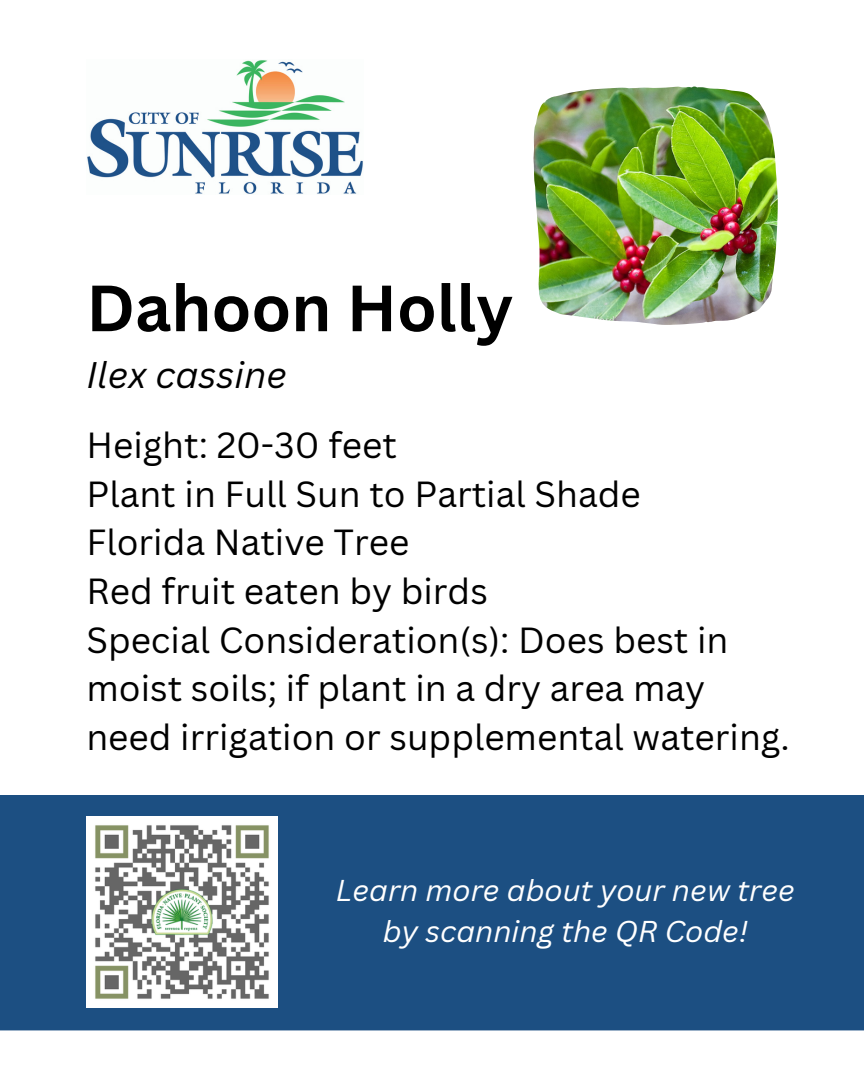
<style>
.page{position:relative;width:864px;height:1080px;background:#fff}
.page>*{position:absolute;margin:0;border:0;box-sizing:border-box;transform-origin:0 0}
.t1{font:700 63.9px "Canva Sans";color:#000}
.t2{font:italic 36px "Canva Sans";color:#000}
.t3{font:35.4px/48.6px "Canva Sans";color:#000}
.t4{font:italic 29.4px/40.5px "Canva Sans";color:#fff;text-align:center}
</style>
<div class="page">
<img style="left:87px;top:60px;width:276px;height:134px">
<img style="left:534px;top:86px;width:244px;height:239px">
<div style="left:0;top:795px;width:864px;height:235px;background:#1c4f82"></div>
<img style="left:86px;top:817px;width:192px;height:191px">
<h1 class="t1" style="left:86px;top:263px;width:428px">Dahoon Holly</h1>
<p class="t2" style="left:86px;top:350px;width:202px">Ilex cassine</p>
<p class="t3" style="left:86px;top:420px;width:705px">Height: 20-30 feet<br>Plant in Full Sun to Partial Shade<br>Florida Native Tree<br>Red fruit eaten by birds<br>Special Consideration(s): Does best in moist soils; if plant in a dry area may need irrigation or supplemental watering.</p>
<p class="t4" style="left:336px;top:870px;width:461px">Learn more about your new tree by scanning the QR Code!</p>
</div>
